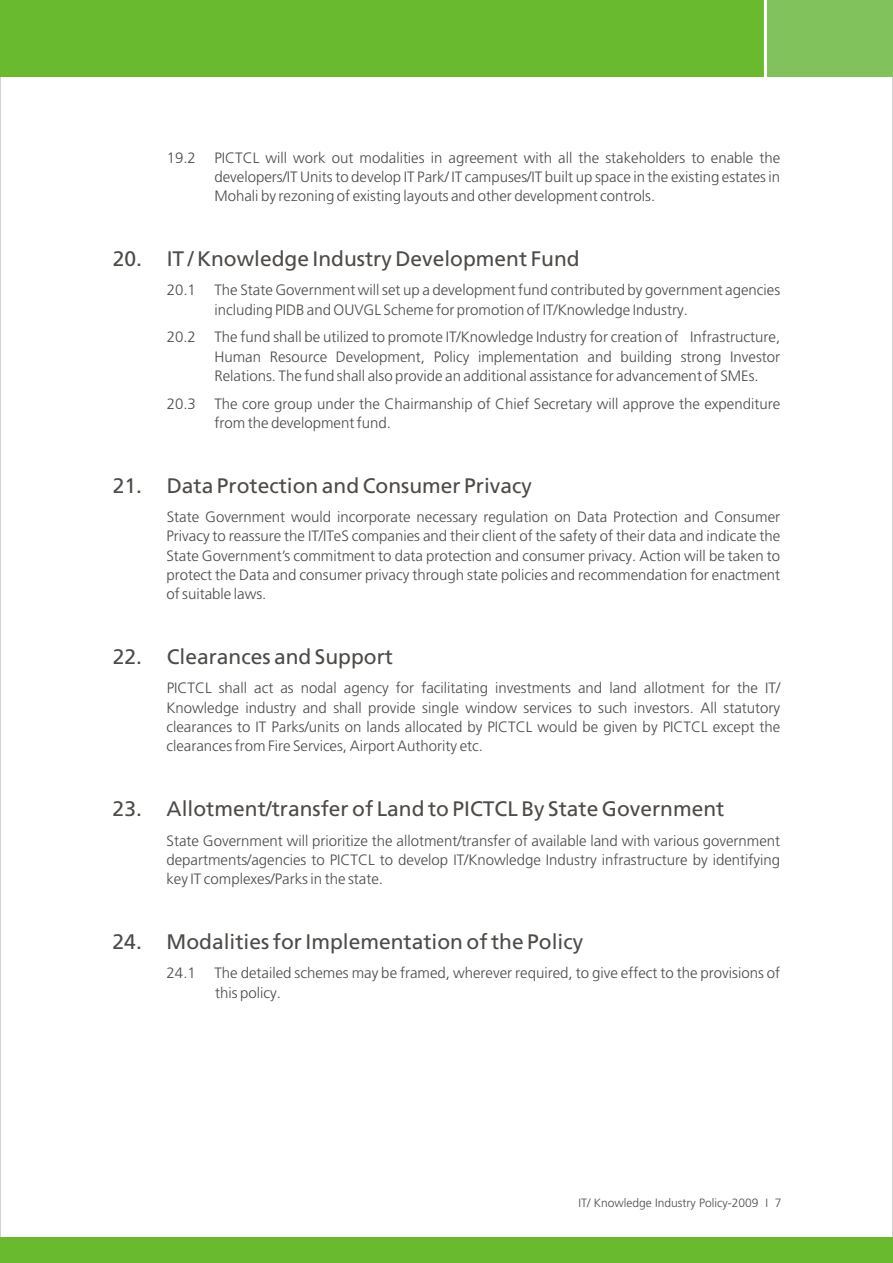
<style>
.page{position:relative;width:893px;height:1263px;background:#fff}
.page>*{position:absolute;margin:0;border:0;box-sizing:border-box;transform-origin:0 0}
.t1{font:21px "Frutiger CE";color:#4d4a47}
.t2{font:300 15px/19.2px "Frutiger LT";color:#4d4a47;text-align:justify}
.t3{font:300 12px "Frutiger LT";color:#4d4a47}
</style>
<div class="page">
<div style="left:0;top:0;width:893px;height:77px;background:#69ba2e"></div>
<div style="left:765px;top:0;width:128px;height:77px;background:#82c25c"></div>
<hr style="left:764px;top:0;width:3px;height:98px;background:#fff">
<div style="left:0;top:1237px;width:893px;height:26px;background:#69ba2e"></div>
<p class="t2" style="left:214px;top:149px;width:567px;text-indent:-48px">19.2 PICTCL will work out modalities in agreement with all the stakeholders to enable the developers/IT Units to develop IT Park/ IT campuses/IT built up space in the existing estates in Mohali by rezoning of existing layouts and other development controls.</p>
<h1 class="t1" style="left:113px;top:250px;width:469px">20. IT / Knowledge Industry Development Fund</h1>
<p class="t2" style="left:214px;top:282px;width:567px;text-indent:-48px">20.1 The State Government will set up a development fund contributed by government agencies including PIDB and OUVGL Scheme for promotion of IT/Knowledge Industry.</p>
<p class="t2" style="left:214px;top:329px;width:567px;text-indent:-48px">20.2 The fund shall be utilized to promote IT/Knowledge Industry for creation of Infrastructure, Human Resource Development, Policy implementation and building strong Investor Relations. The fund shall also provide an additional assistance for advancement of SMEs.</p>
<p class="t2" style="left:214px;top:395px;width:567px;text-indent:-48px">20.3 The core group under the Chairmanship of Chief Secretary will approve the expenditure from the development fund.</p>
<h1 class="t1" style="left:113px;top:477px;width:421px">21. Data Protection and Consumer Privacy</h1>
<p class="t2" style="left:166px;top:509px;width:615px">State Government would incorporate necessary regulation on Data Protection and Consumer Privacy to reassure the IT/ITeS companies and their client of the safety of their data and indicate the State Government’s commitment to data protection and consumer privacy. Action will be taken to protect the Data and consumer privacy through state policies and recommendation for enactment of suitable laws.</p>
<h1 class="t1" style="left:113px;top:648px;width:282px">22. Clearances and Support</h1>
<p class="t2" style="left:166px;top:680px;width:615px">PICTCL shall act as nodal agency for facilitating investments and land allotment for the IT/ Knowledge industry and shall provide single window services to such investors. All statutory clearances to IT Parks/units on lands allocated by PICTCL would be given by PICTCL except the clearances from Fire Services, Airport Authority etc.</p>
<h1 class="t1" style="left:113px;top:800px;width:613px">23. Allotment/transfer of Land to PICTCL By State Government</h1>
<p class="t2" style="left:166px;top:832px;width:615px">State Government will prioritize the allotment/transfer of available land with various government departments/agencies to PICTCL to develop IT/Knowledge Industry infrastructure by identifying key IT complexes/Parks in the state.</p>
<h1 class="t1" style="left:113px;top:933px;width:472px">24. Modalities for Implementation of the Policy</h1>
<p class="t2" style="left:215px;top:965px;width:566px;text-indent:-49px">24.1 The detailed schemes may be framed, wherever required, to give effect to the provisions of this policy.</p>
<p class="t3" style="left:579px;top:1198px;width:204px">IT/ Knowledge Industry Policy-2009 I 7</p>
</div>
